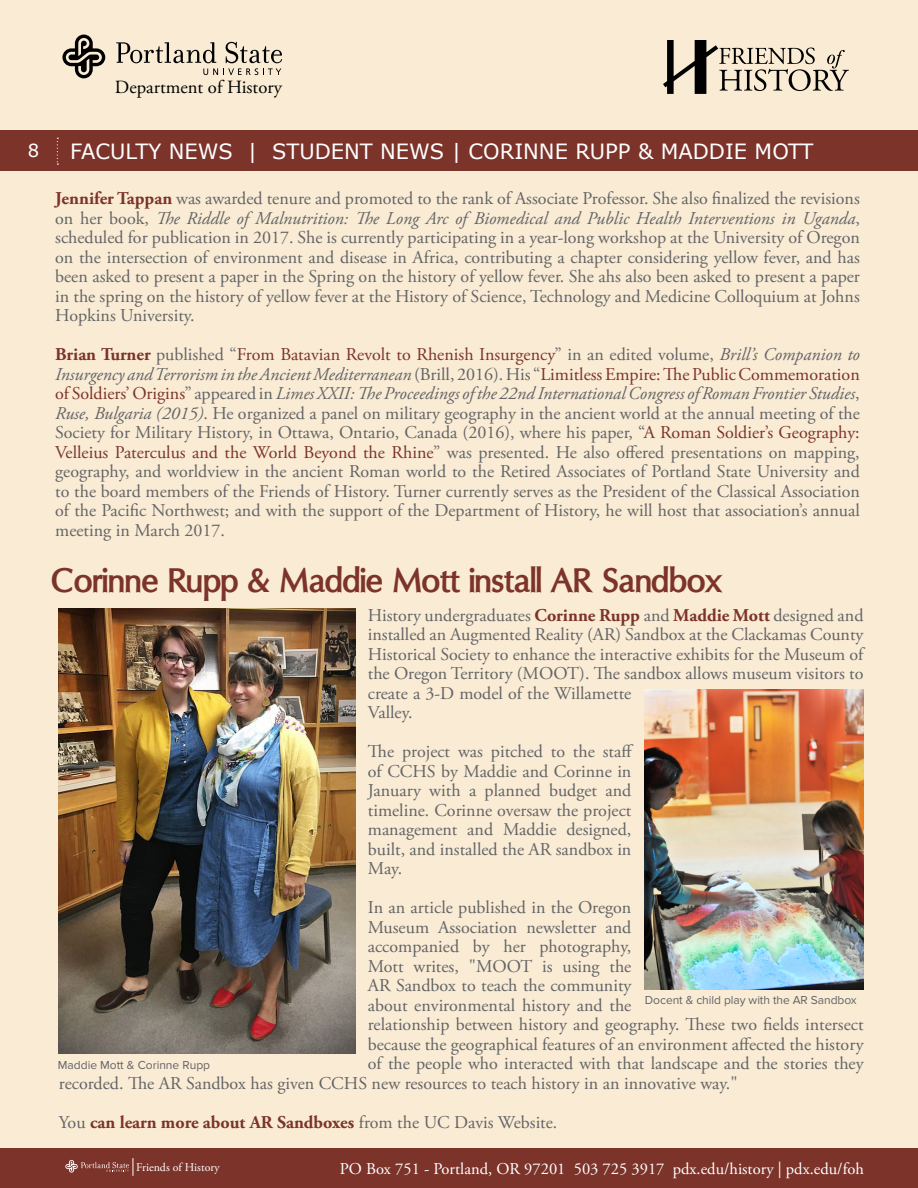
<style>
.page{position:relative;width:918px;height:1188px;background:#f9ebd4}
.page>*{position:absolute;margin:0;border:0;box-sizing:border-box;transform-origin:0 0}
.t1{font:700 34.5px "Oregon LDO";color:#7c332a}
.t2{font:21px "Verdana";color:#fff}
.t3{font:18.6px "Adobe Garamond Pro";color:#000}
.t4{font:18px/19.5px "Adobe Garamond Pro";color:#636466;text-align:justify}
.t5{font:700 18px "Adobe Garamond Pro";color:#7c332a}
.t6{font:18px "Verdana";color:#fff}
.t7{font:16.5px "Adobe Garamond Pro";color:#fff}
.t8{font:12px "Proxima Nova";letter-spacing:-.005em;color:#636466}
.t9{font:11.85px "Adobe Garamond Pro";color:#fff}
.s1{font-weight:700;color:#7c332a}
.s2{font-style:italic}
.s3{color:#7c332a}
.s4{font-weight:400;color:#636466}
</style>
<div class="page">
<div style="left:0;top:1148px;width:918px;height:40px;background:#7c332a"></div>
<svg style="left:65px;top:1158px;width:69px;height:18px"></svg>
<div style="left:0;top:130px;width:918px;height:41px;background:#7c332a"></div>
<svg style="left:57px;top:138px;width:1px;height:27px"></svg>
<svg style="left:663px;top:40px;width:186px;height:54px"></svg>
<svg style="left:62px;top:35px;width:43px;height:43px"></svg>
<svg style="left:116px;top:42px;width:166px;height:33px"></svg>
<img style="left:644px;top:690px;width:220px;height:300px">
<img style="left:58px;top:608px;width:297px;height:446px">
<p class="t3" style="left:115px;top:76px;width:169px">Department of History</p>
<p class="t6" style="left:28px;top:138px;width:13px">8</p>
<p class="t2" style="left:70px;top:137px;width:745px">FACULTY NEWS | STUDENT NEWS | CORINNE RUPP &amp; MADDIE MOTT</p>
<p class="t4" style="left:55px;top:190px;width:806px"><span class="s1">Jennifer Tappan</span> was awarded tenure and promoted to the rank of Associate Professor. She also finalized the revisions on her book, <span class="s2">The Riddle of Malnutrition: The Long Arc of Biomedical and Public Health Interventions in Uganda</span>, scheduled for publication in 2017. She is currently participating in a year-long workshop at the University of Oregon on the intersection of environment and disease in Africa, contributing a chapter considering yellow fever, and has been asked to present a paper in the Spring on the history of yellow fever. She ahs also been asked to present a paper in the spring on the history of yellow fever at the History of Science, Technology and Medicine Colloquium at Johns Hopkins University.</p>
<p class="t4" style="left:55px;top:345px;width:806px"><span class="s1">Brian Turner</span> published “<span class="s3">From Batavian Revolt to Rhenish Insurgency</span>” in an edited volume, <span class="s2">Brill’s Companion to Insurgency and Terrorism in the Ancient Mediterranean</span> (Brill, 2016). His “<span class="s3">Limitless Empire: The Public Commemoration of Soldiers’ Origins</span>” appeared in <span class="s2">Limes XXII: The Proceedings of the 22nd International Congress of Roman Frontier Studies</span>, <span class="s2">Ruse, Bulgaria (2015)</span>. He organized a panel on military geography in the ancient world at the annual meeting of the Society for Military History, in Ottawa, Ontario, Canada (2016), where his paper, “<span class="s3">A Roman Soldier’s Geography:<br>Velleius Paterculus and the World Beyond the Rhine</span>” was presented. He also offered presentations on mapping, geography, and worldview in the ancient Roman world to the Retired Associates of Portland State University and to the board members of the Friends of History. Turner currently serves as the President of the Classical Association of the Pacific Northwest; and with the support of the Department of History, he will host that association’s annual meeting in March 2017.</p>
<h1 class="t1" style="left:51px;top:561px;width:673px">Corinne Rupp &amp; Maddie Mott install AR Sandbox</h1>
<p class="t4" style="left:368px;top:606px;width:497px;text-align:left">History undergraduates <span class="s1">Corinne Rupp</span> and <span class="s1">Maddie Mott</span> designed and installed an Augmented Reality (AR) Sandbox at the Clackamas County Historical Society to enhance the interactive exhibits for the Museum of the Oregon Territory (MOOT). The sandbox allows museum visitors to create a 3-D model of the Willamette<br>Valley.</p>
<p class="t4" style="left:368px;top:742px;width:267px">The project was pitched to the staff of CCHS by Maddie and Corinne in January with a planned budget and timeline. Corinne oversaw the project management and Maddie designed, built, and installed the AR sandbox in May.</p>
<p class="t4" style="left:368px;top:898px;width:265px">In an article published in the Oregon</p>
<p class="t4" style="left:368px;top:918px;width:265px">Museum Association newsletter and</p>
<p class="t4" style="left:368px;top:937px;width:265px">accompanied by her photography,</p>
<p class="t4" style="left:368px;top:957px;width:265px">Mott writes, "MOOT is using the</p>
<p class="t4" style="left:368px;top:976px;width:265px">AR Sandbox to teach the community</p>
<p class="t4" style="left:368px;top:996px;width:265px">about environmental history and the</p>
<p class="t4" style="left:368px;top:1015px;width:497px">relationship between history and geography. These two fields intersect</p>
<p class="t4" style="left:368px;top:1035px;width:497px">because the geographical features of an environment affected the history</p>
<p class="t4" style="left:368px;top:1054px;width:497px">of the people who interacted with that landscape and the stories they</p>
<p class="t4" style="left:59px;top:1074px;width:680px">recorded. The AR Sandbox has given CCHS new resources to teach history in an innovative way."</p>
<p class="t5" style="left:59px;top:1112px;width:500px"><span class="s4">You</span> can learn more about AR Sandboxes <span class="s4">from the UC Davis Website.</span></p>
<p class="t8" style="left:645px;top:993px;width:213px">Docent &amp; child play with the AR Sandbox</p>
<p class="t8" style="left:58px;top:1058px;width:154px">Maddie Mott &amp; Corinne Rupp</p>
<p class="t9" style="left:136px;top:1160px;width:85px">Friends of History</p>
<p class="t7" style="left:340px;top:1159px;width:526px">PO Box 751 - Portland, OR 97201 503 725 3917 pdx.edu/history | pdx.edu/foh</p>
</div>
